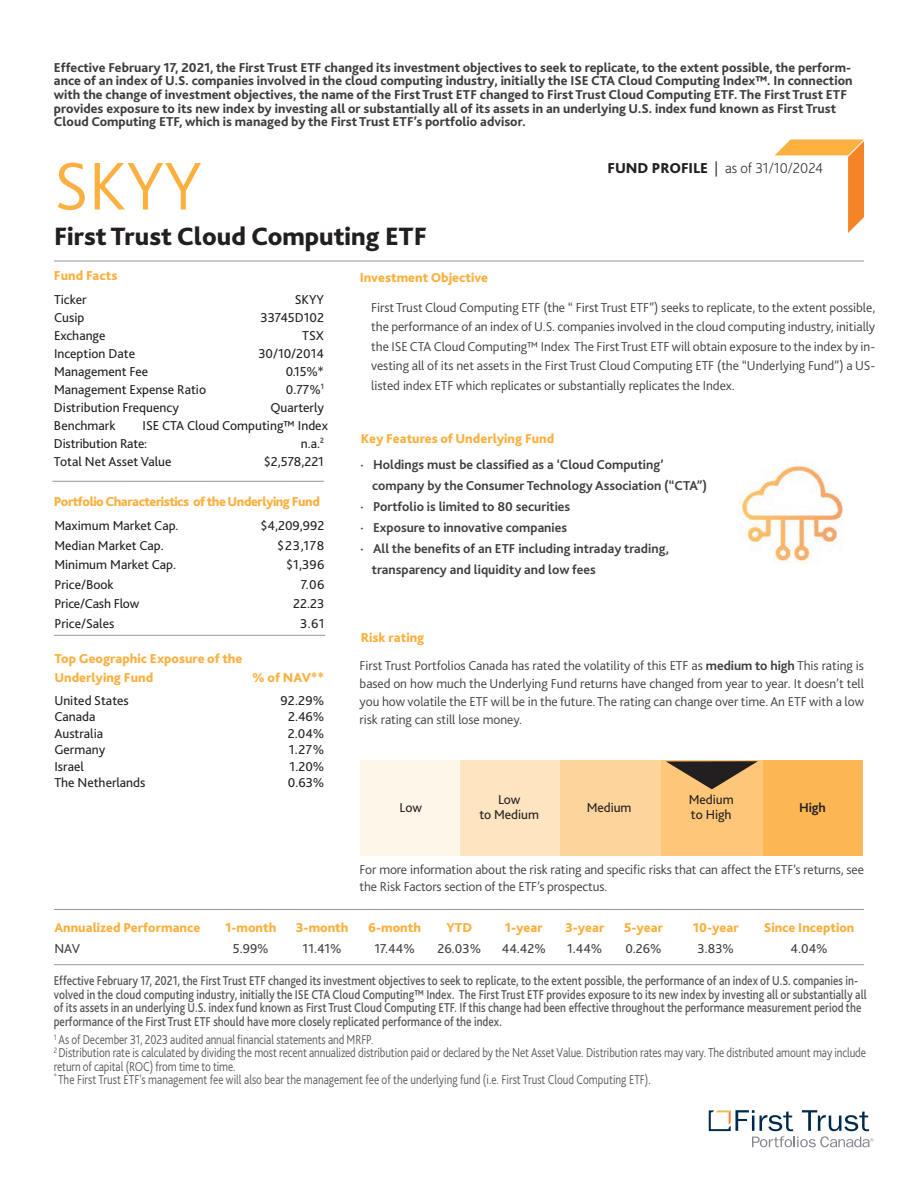
<style>
.page{position:relative;width:918px;height:1188px;background:#fff}
.page>*{position:absolute;margin:0;border:0;box-sizing:border-box;transform-origin:0 0}
.t1{font:300 70.5px "Bliss 2";color:#fbb03f}
.t2{font:800 26.25px "Bliss 2";color:#231f20}
.t3{font:200 15px "Bliss 2";color:#231f20}
.t4{font:300 13.5px/19.5px "Bliss 2";letter-spacing:-.005em;color:#3e3e3f;text-align:justify}
.t5{font:800 13.5px/13.6px "Bliss 2";color:#3e3e3f}
.t6{font:500 13.5px/13.6px "Bliss 2";color:#57585a;scale:.83 1}
.t7{font:13.5px/15px "Bliss 2";color:#231f20}
.t8{font:300 13.5px/13.2px "Bliss 2";letter-spacing:-.01em;color:#57585a;scale:.83 1}
.t9{font:700 13.5px "Bliss 2";color:#3e3e3f}
.t10{font:800 13.5px/19.2px "Bliss 2";color:#fbb03f}
.t11{font:13.5px "Bliss 2";color:#3e3e3f}
.t12{font:800 13.5px "Bliss 2";letter-spacing:-.035em;color:#fbb03f}
.t13{font:700 13.5px "Bliss 2";color:#231f20}
.s1{font-weight:800}
.s2{font-weight:300}
.s3{font-weight:800;color:#fbb03f}
.s4{font-weight:700}
</style>
<div class="page">
<div style="left:660px;top:760px;width:102px;height:96px;background:#fdc678"></div>
<svg style="left:709px;top:1110px;width:164px;height:37px"></svg>
<img style="left:741px;top:465px;width:102px;height:97px">
<hr style="left:54px;top:261px;width:810px;height:1px;background:#939598">
<svg style="left:775px;top:140px;width:89px;height:93px"></svg>
<hr style="left:52px;top:481px;width:272px;height:1px;background:#939598">
<hr style="left:54px;top:635px;width:271px;height:1px;background:#939598">
<hr style="left:54px;top:909px;width:810px;height:1px;background:#939598">
<hr style="left:54px;top:964px;width:810px;height:1px;background:#939598">
<div style="left:360px;top:760px;width:101px;height:96px;background:#fef6e8"></div>
<div style="left:460px;top:760px;width:101px;height:96px;background:#fee4c0"></div>
<div style="left:561px;top:760px;width:100px;height:96px;background:#fdd49b"></div>
<div style="left:763px;top:760px;width:99px;height:96px;background:#fcb754"></div>
<svg style="left:666px;top:761px;width:92px;height:28px"></svg>
<p class="t5" style="left:54px;top:62px;width:800px">Effective February 17, 2021, the First Trust ETF changed its investment objectives to seek to replicate, to the extent possible, the perform&shy;ance of an index of U.S. companies involved in the cloud computing industry, initially the ISE CTA Cloud Computing Index™. In connection with the change of investment objectives, the name of the First Trust ETF changed to First Trust Cloud Computing ETF. The First Trust ETF provides exposure to its new index by investing all or substantially all of its assets in an underlying U.S. index fund known as First Trust Cloud Computing ETF, which is managed by the First Trust ETF’s portfolio advisor.</p>
<h1 class="t1" style="left:54px;top:160px;width:150px">SKYY</h1>
<h2 class="t2" style="left:54px;top:226px;width:374px">First Trust Cloud Computing ETF</h2>
<p class="t3" style="left:608px;top:159px;width:217px"><span class="s1">FUND PROFILE</span> <span class="s2">|</span> as of 31/10/2024</p>
<p class="t10" style="left:54px;top:268px;width:65px">Fund Facts</p>
<p class="t7" style="left:54px;top:293px;width:34px">Ticker</p>
<p class="t7" style="left:295px;top:293px;width:31px">SKYY</p>
<p class="t7" style="left:54px;top:311px;width:32px">Cusip</p>
<p class="t7" style="left:261px;top:311px;width:65px">33745D102</p>
<p class="t7" style="left:54px;top:329px;width:53px">Exchange</p>
<p class="t7" style="left:302px;top:329px;width:23px">TSX</p>
<p class="t7" style="left:54px;top:347px;width:83px">Inception Date</p>
<p class="t7" style="left:258px;top:347px;width:67px">30/10/2014</p>
<p class="t7" style="left:54px;top:365px;width:96px">Management Fee</p>
<p class="t7" style="left:286px;top:365px;width:40px">0.15%*</p>
<p class="t7" style="left:54px;top:383px;width:154px">Management Expense Ratio</p>
<p class="t7" style="left:286px;top:383px;width:40px">0.77%<sup>1</sup></p>
<p class="t7" style="left:54px;top:401px;width:126px">Distribution Frequency</p>
<p class="t7" style="left:270px;top:401px;width:55px">Quarterly</p>
<p class="t7" style="left:54px;top:419px;width:63px">Benchmark</p>
<p class="t7" style="left:54px;top:417px;width:275px;line-height:18px;text-indent:89px">ISE CTA Cloud Computing™ Index<br>Distribution Rate:</p>
<p class="t7" style="left:301px;top:437px;width:25px">n.a.<sup>2</sup></p>
<p class="t7" style="left:54px;top:455px;width:119px">Total Net Asset Value</p>
<p class="t7" style="left:264px;top:455px;width:62px">$2,578,221</p>
<p class="t12" style="left:54px;top:496px;width:267px">Portfolio Characteristics of the Underlying Fund</p>
<p class="t7" style="left:54px;top:520px;width:126px">Maximum Market Cap.</p>
<p class="t7" style="left:260px;top:520px;width:65px">$4,209,992</p>
<p class="t7" style="left:54px;top:539px;width:111px">Median Market Cap.</p>
<p class="t7" style="left:277px;top:539px;width:49px">$23,178</p>
<p class="t7" style="left:54px;top:559px;width:123px">Minimum Market Cap.</p>
<p class="t7" style="left:286px;top:559px;width:40px">$1,396</p>
<p class="t7" style="left:54px;top:578px;width:61px">Price/Book</p>
<p class="t7" style="left:301px;top:578px;width:25px">7.06</p>
<p class="t7" style="left:54px;top:598px;width:86px">Price/Cash Flow</p>
<p class="t7" style="left:293px;top:598px;width:33px">22.23</p>
<p class="t7" style="left:54px;top:617px;width:62px">Price/Sales</p>
<p class="t7" style="left:300px;top:617px;width:26px">3.61</p>
<p class="t10" style="left:54px;top:650px;width:190px">Top Geographic Exposure of the<br>Underlying Fund</p>
<p class="t10" style="left:252px;top:669px;width:74px">% of NAV**</p>
<p class="t7" style="left:54px;top:694px;width:76px">United States</p>
<p class="t7" style="left:280px;top:694px;width:45px">92.29%</p>
<p class="t7" style="left:54px;top:710px;width:43px">Canada</p>
<p class="t7" style="left:288px;top:710px;width:38px">2.46%</p>
<p class="t7" style="left:54px;top:727px;width:50px">Australia</p>
<p class="t7" style="left:288px;top:727px;width:38px">2.04%</p>
<p class="t7" style="left:54px;top:743px;width:52px">Germany</p>
<p class="t7" style="left:289px;top:743px;width:37px">1.27%</p>
<p class="t7" style="left:54px;top:760px;width:31px">Israel</p>
<p class="t7" style="left:290px;top:760px;width:36px">1.20%</p>
<p class="t7" style="left:54px;top:776px;width:93px">The Netherlands</p>
<p class="t7" style="left:288px;top:776px;width:38px">0.63%</p>
<p class="t10" style="left:360px;top:269px;width:130px">Investment Objective</p>
<p class="t4" style="left:371px;top:299px;width:506px">First Trust Cloud Computing ETF (the “ First Trust ETF”) seeks to replicate, to the extent possible, the performance of an index of U.S. companies involved in the cloud computing industry, initially the ISE CTA Cloud Computing™ Index The First Trust ETF will obtain exposure to the index by in&shy;vesting all of its net assets in the First Trust Cloud Computing ETF (the “Underlying Fund”) a US&shy;listed index ETF which replicates or substantially replicates the Index.</p>
<p class="t10" style="left:361px;top:430px;width:195px">Key Features of Underlying Fund</p>
<p class="t9" style="left:360px;top:460px;width:305px">· Holdings must be classified as a ‘Cloud Computing’</p>
<p class="t9" style="left:372px;top:481px;width:337px">company by the Consumer Technology Association (“CTA”)</p>
<p class="t9" style="left:360px;top:502px;width:211px">· Portfolio is limited to 80 securities</p>
<p class="t9" style="left:360px;top:523px;width:208px">· Exposure to innovative companies</p>
<p class="t9" style="left:360px;top:544px;width:310px">· All the benefits of an ETF including intraday trading,</p>
<p class="t9" style="left:372px;top:565px;width:225px">transparency and liquidity and low fees</p>
<p class="t4" style="left:360px;top:625px;width:506px;line-height:28.3px"><span class="s3">Risk rating<br></span>First Trust Portfolios Canada has rated the volatility of this ETF as <span class="s4">medium to high</span> This rating is</p>
<p class="t4" style="left:360px;top:676px;width:506px;line-height:18px">based on how much the Underlying Fund returns have changed from year to year. It doesn’t tell you how volatile the ETF will be in the future. The rating can change over time. An ETF with a low risk rating can still lose money.</p>
<p class="t7" style="left:479px;top:794px;width:61px;text-align:center">Low<br>to Medium</p>
<p class="t7" style="left:689px;top:794px;width:46px">Medium to High</p>
<p class="t7" style="left:400px;top:801px;width:24px">Low</p>
<p class="t7" style="left:587px;top:801px;width:46px">Medium</p>
<p class="t13" style="left:799px;top:802px;width:28px">High</p>
<p class="t4" style="left:360px;top:863px;width:506px;line-height:16.5px">For more information about the risk rating and specific risks that can affect the ETF’s returns, see the Risk Factors section of the ETF’s prospectus.</p>
<p class="t10" style="left:54px;top:919px;width:147px">Annualized Performance</p>
<p class="t10" style="left:225px;top:919px;width:53px">1-month</p>
<p class="t10" style="left:296px;top:919px;width:54px">3-month</p>
<p class="t10" style="left:368px;top:919px;width:54px">6-month</p>
<p class="t10" style="left:446px;top:919px;width:27px">YTD</p>
<p class="t10" style="left:505px;top:919px;width:39px">1-year</p>
<p class="t10" style="left:565px;top:919px;width:41px">3-year</p>
<p class="t10" style="left:624px;top:919px;width:40px">5-year</p>
<p class="t10" style="left:693px;top:919px;width:47px">10-year</p>
<p class="t10" style="left:764px;top:919px;width:92px">Since Inception</p>
<p class="t11" style="left:54px;top:943px;width:27px">NAV</p>
<p class="t11" style="left:233px;top:943px;width:37px">5.99%</p>
<p class="t11" style="left:303px;top:943px;width:41px">11.41%</p>
<p class="t11" style="left:375px;top:943px;width:42px">17.44%</p>
<p class="t11" style="left:438px;top:943px;width:45px">26.03%</p>
<p class="t11" style="left:502px;top:943px;width:46px">44.42%</p>
<p class="t11" style="left:567px;top:943px;width:37px">1.44%</p>
<p class="t11" style="left:625px;top:943px;width:38px">0.26%</p>
<p class="t11" style="left:698px;top:943px;width:38px">3.83%</p>
<p class="t11" style="left:791px;top:943px;width:39px">4.04%</p>
<p class="t6" style="left:54px;top:975px;width:981px">Effective February 17, 2021, the First Trust ETF changed its investment objectives to seek to replicate, to the extent possible, the performance of an index of U.S. companies in&shy;volved in the cloud computing industry, initially the ISE CTA Cloud Computing™ Index. The First Trust ETF provides exposure to its new index by investing all or substantially all of its assets in an underlying U.S. index fund known as First Trust Cloud Computing ETF. If this change had been effective throughout the performance measurement period the performance of the First Trust ETF should have more closely replicated performance of the index.</p>
<p class="t8" style="left:54px;top:1034px;width:980px"><sup>1</sup> As of December 31, 2023 audited annual financial statements and MRFP.<br><sup>2</sup> Distribution rate is calculated by dividing the most recent annualized distribution paid or declared by the Net Asset Value. Distribution rates may vary. The distributed amount may include return of capital (ROC) from time to time.<br><sup>*</sup> The First Trust ETF's management fee will also bear the management fee of the underlying fund (i.e. First Trust Cloud Computing ETF).</p>
</div>
